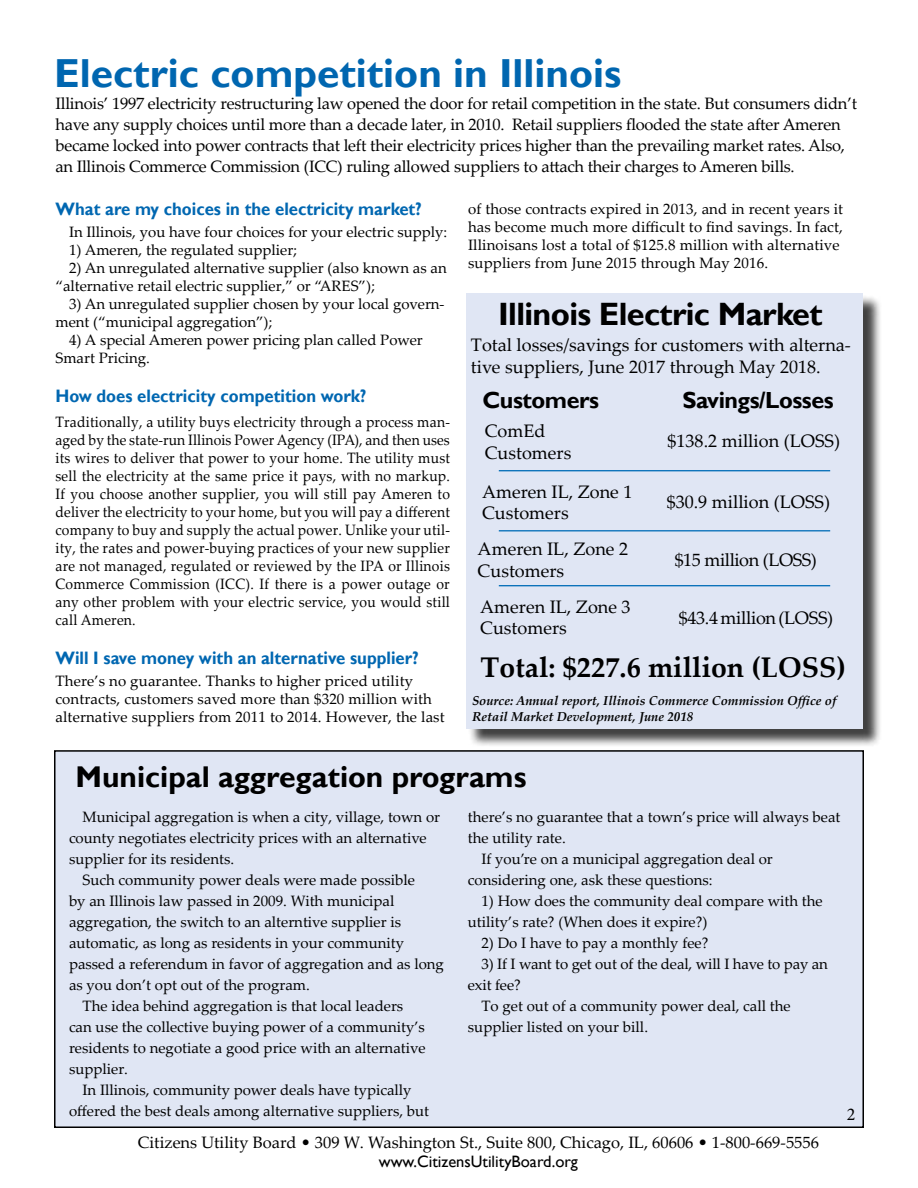
<style>
.page{position:relative;width:918px;height:1188px;background:#fff}
.page>*{position:absolute;margin:0;border:0;box-sizing:border-box;transform-origin:0 0}
.t1{font:700 40.5px "Gill Sans";color:#0066b0}
.t2{font:700 32.25px "Gill Sans";letter-spacing:-.02em;color:#000}
.t3{font:700 30px "Gill Sans";color:#000}
.t4{font:700 28.35px "Palatino Linotype";color:#000}
.t5{font:700 23.25px "Gill Sans";letter-spacing:-.02em;color:#000}
.t6{font:18.15px/21.8px "Palatino Linotype";color:#000}
.t7{font:18.15px "Palatino Linotype";letter-spacing:-.025em;color:#000}
.t8{font:700 18px "Gill Sans";color:#0067b1;scale:.93 1}
.t9{font:18px "Minion Pro";color:#000}
.t10{font:16.5px/21px "Palatino Linotype";letter-spacing:-.015em;color:#000}
.t11{font:16.5px "Gill Sans";color:#000}
.t12{font:15px/18px "Palatino Linotype";color:#000}
.t13{font:15px/18px "Palatino Linotype";color:#000;text-align:justify;scale:.93 1}
.t14{font:italic 700 12.9px/15.5px "Palatino Linotype";color:#000}
</style>
<div class="page">
<div style="left:468px;top:295px;width:414px;height:452px;background:#000;opacity:.75"></div>
<div style="left:466px;top:293px;width:397px;height:435px;background:#e0e6f4"></div>
<hr style="left:499px;top:470px;width:331px;height:1px;background:#006cb7">
<hr style="left:499px;top:530px;width:331px;height:1px;background:#006cb7">
<hr style="left:499px;top:585px;width:331px;height:1px;background:#006cb7">
<div style="left:54px;top:750px;width:810px;height:378px;background:#e0e6f4;border:2px solid #000"></div>
<h1 class="t1" style="left:54px;top:49px;width:569px">Electric competition in Illinois</h1>
<p class="t10" style="left:56px;top:92px;width:803px">Illinois’ 1997 electricity restructuring law opened the door for retail competition in the state. But consumers didn’t have any supply choices until more than a decade later, in 2010. Retail suppliers flooded the state after Ameren became locked into power contracts that left their electricity prices higher than the prevailing market rates. Also, an Illinois Commerce Commission (ICC) ruling allowed suppliers to attach their charges to Ameren bills.</p>
<p class="t8" style="left:56px;top:198px;width:395px">What are my choices in the electricity market?</p>
<p class="t12" style="left:69px;top:222px;width:380px">In Illinois, you have four choices for your electric supply:</p>
<p class="t12" style="left:69px;top:240px;width:230px">1) Ameren, the regulated supplier;</p>
<p class="t12" style="left:56px;top:258px;width:393px;text-indent:14px">2) An unregulated alternative supplier (also known as an “alternative retail electric supplier,” or “ARES”);</p>
<p class="t12" style="left:56px;top:294px;width:391px;text-indent:14px">3) An unregulated supplier chosen by your local govern&shy;ment (“municipal aggregation”);</p>
<p class="t12" style="left:56px;top:330px;width:369px;text-indent:14px">4) A special Ameren power pricing plan called Power<br>Smart Pricing.</p>
<p class="t8" style="left:56px;top:385px;width:336px">How does electricity competition work?</p>
<p class="t13" style="left:56px;top:412px;width:426px">Traditionally, a utility buys electricity through a process man&shy;aged by the state-run Illinois Power Agency (IPA), and then uses its wires to deliver that power to your home. The utility must sell the electricity at the same price it pays, with no markup.<br>If you choose another supplier, you will still pay Ameren to deliver the electricity to your home, but you will pay a different company to buy and supply the actual power. Unlike your util&shy;ity, the rates and power-buying practices of your new supplier are not managed, regulated or reviewed by the IPA or Illinois Commerce Commission (ICC). If there is a power outage or any other problem with your electric service, you would still call Ameren.</p>
<p class="t8" style="left:56px;top:647px;width:392px">Will I save money with an alternative supplier?</p>
<p class="t12" style="left:56px;top:671px;width:391px">There’s no guarantee. Thanks to higher priced utility contracts, customers saved more than $320 million with alternative suppliers from 2011 to 2014. However, the last</p>
<p class="t12" style="left:468px;top:199px;width:377px">of those contracts expired in 2013, and in recent years it has become much more difficult to find savings. In fact, Illinoisans lost a total of $125.8 million with alternative suppliers from June 2015 through May 2016.</p>
<h2 class="t2" style="left:498px;top:295px;width:326px">Illinois Electric Market</h2>
<p class="t6" style="left:471px;top:334px;width:382px">Total losses/savings for customers with alterna&shy;tive suppliers, June 2017 through May 2018.</p>
<h3 class="t5" style="left:483px;top:386px;width:118px">Customers</h3>
<h3 class="t5" style="left:683px;top:386px;width:153px">Savings/Losses</h3>
<p class="t6" style="left:485px;top:419px;width:88px">ComEd<br>Customers</p>
<p class="t6" style="left:668px;top:429px;width:174px">$138.2 million (LOSS)</p>
<p class="t6" style="left:482px;top:480px;width:152px">Ameren IL, Zone 1<br>Customers</p>
<p class="t6" style="left:667px;top:491px;width:165px">$30.9 million (LOSS)</p>
<p class="t6" style="left:478px;top:537px;width:152px">Ameren IL, Zone 2<br>Customers</p>
<p class="t7" style="left:675px;top:547px;width:144px">$15 million (LOSS)</p>
<p class="t6" style="left:480px;top:595px;width:152px">Ameren IL, Zone 3<br>Customers</p>
<p class="t6" style="left:679px;top:606px;width:156px">$43.4 million (LOSS)</p>
<h3 class="t4" style="left:481px;top:647px;width:367px">Total: $227.6 million (LOSS)</h3>
<p class="t14" style="left:472px;top:693px;width:366px">Source: Annual report, Illinois Commerce Commission Office of<br>Retail Market Development, June 2018</p>
<h3 class="t3" style="left:76px;top:759px;width:452px">Municipal aggregation programs</h3>
<p class="t12" style="left:82px;top:807px;width:359px">Municipal aggregation is when a city, village, town or</p>
<p class="t12" style="left:69px;top:828px;width:359px">county negotiates electricity prices with an alternative</p>
<p class="t12" style="left:69px;top:849px;width:167px">supplier for its residents.</p>
<p class="t12" style="left:82px;top:870px;width:334px">Such community power deals were made possible</p>
<p class="t12" style="left:69px;top:891px;width:327px">by an Illinois law passed in 2009. With municipal</p>
<p class="t12" style="left:69px;top:912px;width:334px">aggregation, the switch to an alterntive supplier is</p>
<p class="t12" style="left:69px;top:933px;width:337px">automatic, as long as residents in your community</p>
<p class="t12" style="left:69px;top:954px;width:376px">passed a referendum in favor of aggregation and as long</p>
<p class="t12" style="left:69px;top:975px;width:242px">as you don’t opt out of the program.</p>
<p class="t12" style="left:82px;top:996px;width:322px">The idea behind aggregation is that local leaders</p>
<p class="t12" style="left:69px;top:1017px;width:357px">can use the collective buying power of a community’s</p>
<p class="t12" style="left:69px;top:1038px;width:358px">residents to negotiate a good price with an alternative</p>
<p class="t12" style="left:69px;top:1059px;width:61px">supplier.</p>
<p class="t12" style="left:82px;top:1080px;width:331px">In Illinois, community power deals have typically</p>
<p class="t12" style="left:69px;top:1101px;width:362px">offered the best deals among alternative suppliers, but</p>
<p class="t12" style="left:468px;top:807px;width:374px">there’s no guarantee that a town’s price will always beat</p>
<p class="t12" style="left:468px;top:828px;width:99px">the utility rate.</p>
<p class="t12" style="left:481px;top:849px;width:293px">If you’re on a municipal aggregation deal or</p>
<p class="t12" style="left:468px;top:870px;width:246px">considering one, ask these questions:</p>
<p class="t12" style="left:468px;top:890px;width:356px;line-height:21px;text-indent:14px">1) How does the community deal compare with the utility’s rate? (When does it expire?)</p>
<p class="t12" style="left:481px;top:933px;width:228px">2) Do I have to pay a monthly fee?</p>
<p class="t12" style="left:481px;top:954px;width:348px">3) If I want to get out of the deal, will I have to pay an</p>
<p class="t12" style="left:468px;top:975px;width:54px">exit fee?</p>
<p class="t12" style="left:481px;top:996px;width:311px">To get out of a community power deal, call the</p>
<p class="t12" style="left:468px;top:1017px;width:182px">supplier listed on your bill.</p>
<p class="t9" style="left:847px;top:1102px;width:10px">2</p>
<p class="t10" style="left:138px;top:1132px;width:683px">Citizens Utility Board • 309 W. Washington St., Suite 800, Chicago, IL, 60606 • 1-800-669-5556</p>
<p class="t11" style="left:379px;top:1152px;width:201px">www.CitizensUtilityBoard.org</p>
</div>
